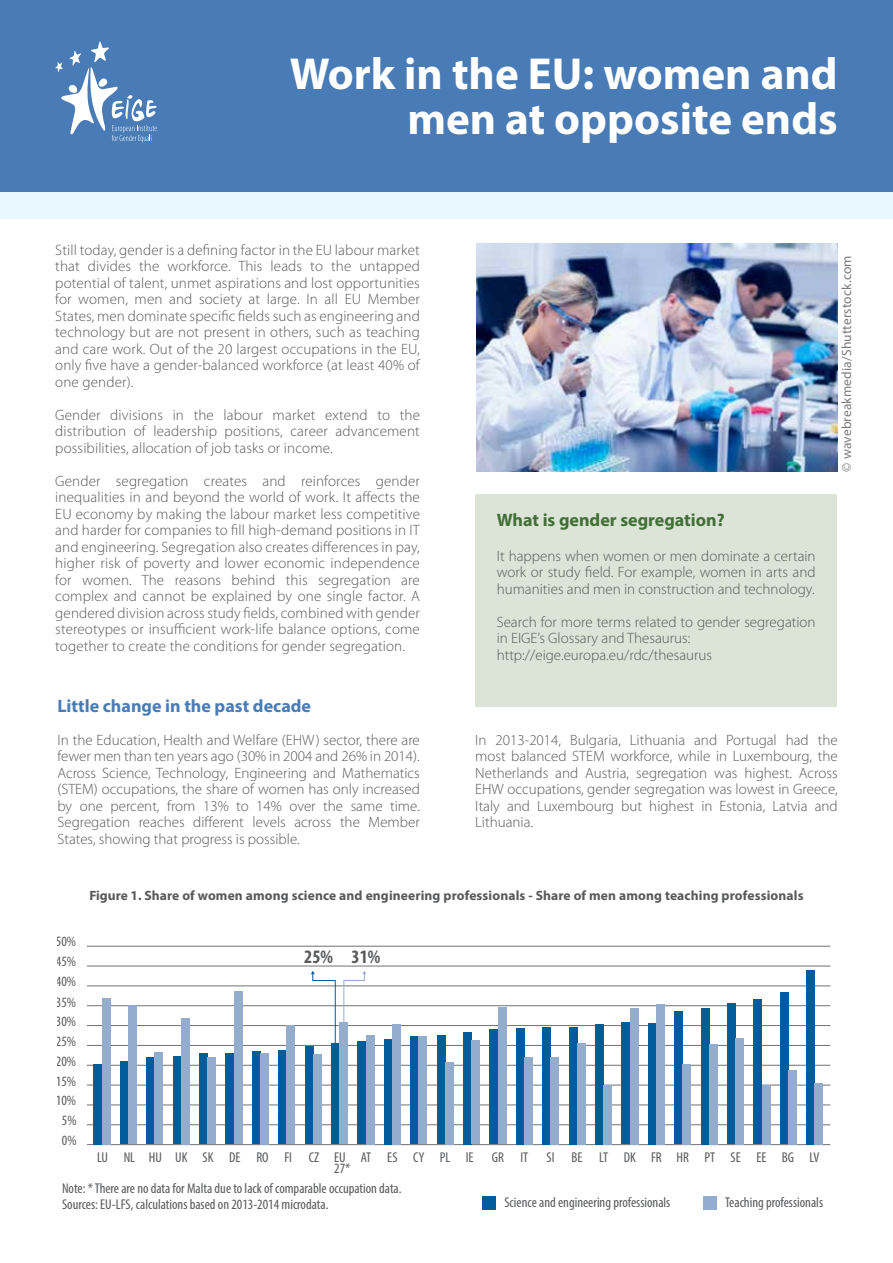
<style>
.page{position:relative;width:893px;height:1263px;background:#fff}
.page>*{position:absolute;margin:0;border:0;box-sizing:border-box;transform-origin:0 0}
.t1{font:700 45px/45px "Myriad Pro";color:#fff;text-align:right}
.t2{font:700 condensed 19.05px "Myriad Pro";color:#58595b}
.t3{font:700 18px "Myriad Pro";color:#497cb6}
.t4{font:700 18px "Myriad Pro";color:#417036}
.t5{font:300 15px/16.5px "Myriad Pro";color:#58595b;text-align:justify}
.t6{font:condensed 14.25px/20px "Myriad Pro";color:#58595b;text-align:center}
.t7{font:700 13.5px "Myriad Pro";letter-spacing:.01em;color:#58595b}
.t8{font:13.5px "Myriad Pro";letter-spacing:.01em;color:#7b7c7f}
</style>
<div class="page">
<div style="left:0;top:191px;width:893px;height:28px;background:#e9f7fe"></div>
<div style="left:0;top:0;width:893px;height:191px;background:#497cb6"></div>
<svg style="left:55px;top:42px;width:102px;height:101px"></svg>
<img style="left:476px;top:243px;width:362px;height:229px">
<div style="left:475px;top:494px;width:362px;height:213px;background:#dbe4d6"></div>
<hr style="left:87px;top:1144px;width:743px;height:1px;background:#717275">
<hr style="left:87px;top:1124px;width:743px;height:1px;background:#717275">
<hr style="left:87px;top:1105px;width:743px;height:1px;background:#717275">
<hr style="left:87px;top:1085px;width:743px;height:1px;background:#717275">
<hr style="left:87px;top:1065px;width:743px;height:1px;background:#717275">
<hr style="left:87px;top:1045px;width:743px;height:1px;background:#717275">
<hr style="left:87px;top:1025px;width:743px;height:1px;background:#717275">
<hr style="left:87px;top:1005px;width:743px;height:1px;background:#717275">
<hr style="left:87px;top:986px;width:743px;height:1px;background:#717275">
<hr style="left:87px;top:966px;width:743px;height:1px;background:#717275">
<hr style="left:87px;top:946px;width:743px;height:1px;background:#717275">
<div style="left:94px;top:1064px;width:8px;height:80px;background:#005c9b"></div>
<div style="left:102px;top:998px;width:8px;height:146px;background:#94acce"></div>
<div style="left:120px;top:1061px;width:8px;height:83px;background:#005c9b"></div>
<div style="left:128px;top:1006px;width:9px;height:138px;background:#94acce"></div>
<div style="left:147px;top:1057px;width:8px;height:87px;background:#005c9b"></div>
<div style="left:155px;top:1052px;width:8px;height:92px;background:#94acce"></div>
<div style="left:173px;top:1056px;width:8px;height:88px;background:#005c9b"></div>
<div style="left:181px;top:1018px;width:9px;height:126px;background:#94acce"></div>
<div style="left:226px;top:1054px;width:8px;height:90px;background:#005c9b"></div>
<div style="left:234px;top:991px;width:8px;height:153px;background:#94acce"></div>
<div style="left:199px;top:1054px;width:9px;height:90px;background:#005c9b"></div>
<div style="left:208px;top:1057px;width:8px;height:87px;background:#94acce"></div>
<div style="left:252px;top:1051px;width:8px;height:93px;background:#005c9b"></div>
<div style="left:260px;top:1053px;width:9px;height:91px;background:#94acce"></div>
<div style="left:305px;top:1046px;width:8px;height:98px;background:#005c9b"></div>
<div style="left:313px;top:1055px;width:8px;height:89px;background:#94acce"></div>
<div style="left:358px;top:1042px;width:8px;height:102px;background:#005c9b"></div>
<div style="left:366px;top:1035px;width:8px;height:109px;background:#94acce"></div>
<div style="left:384px;top:1039px;width:8px;height:105px;background:#005c9b"></div>
<div style="left:392px;top:1024px;width:9px;height:120px;background:#94acce"></div>
<div style="left:411px;top:1036px;width:8px;height:108px;background:#005c9b"></div>
<div style="left:419px;top:1036px;width:8px;height:108px;background:#94acce"></div>
<div style="left:437px;top:1035px;width:8px;height:109px;background:#005c9b"></div>
<div style="left:445px;top:1062px;width:8px;height:82px;background:#94acce"></div>
<div style="left:463px;top:1032px;width:9px;height:112px;background:#005c9b"></div>
<div style="left:472px;top:1041px;width:8px;height:103px;background:#94acce"></div>
<div style="left:490px;top:1029px;width:8px;height:115px;background:#005c9b"></div>
<div style="left:498px;top:1007px;width:8px;height:137px;background:#94acce"></div>
<div style="left:516px;top:1028px;width:8px;height:116px;background:#005c9b"></div>
<div style="left:524px;top:1057px;width:9px;height:87px;background:#94acce"></div>
<div style="left:542px;top:1027px;width:9px;height:117px;background:#005c9b"></div>
<div style="left:551px;top:1057px;width:8px;height:87px;background:#94acce"></div>
<div style="left:595px;top:1024px;width:9px;height:120px;background:#005c9b"></div>
<div style="left:604px;top:1085px;width:8px;height:59px;background:#94acce"></div>
<div style="left:622px;top:1022px;width:8px;height:122px;background:#005c9b"></div>
<div style="left:630px;top:1008px;width:8px;height:136px;background:#94acce"></div>
<div style="left:648px;top:1023px;width:8px;height:121px;background:#005c9b"></div>
<div style="left:656px;top:1004px;width:9px;height:140px;background:#94acce"></div>
<div style="left:674px;top:1011px;width:9px;height:133px;background:#005c9b"></div>
<div style="left:683px;top:1064px;width:8px;height:80px;background:#94acce"></div>
<div style="left:701px;top:1008px;width:8px;height:136px;background:#005c9b"></div>
<div style="left:709px;top:1044px;width:8px;height:100px;background:#94acce"></div>
<div style="left:727px;top:1003px;width:9px;height:141px;background:#005c9b"></div>
<div style="left:736px;top:1038px;width:8px;height:106px;background:#94acce"></div>
<div style="left:754px;top:999px;width:8px;height:145px;background:#005c9b"></div>
<div style="left:762px;top:1085px;width:8px;height:59px;background:#94acce"></div>
<div style="left:780px;top:992px;width:8px;height:152px;background:#005c9b"></div>
<div style="left:788px;top:1070px;width:8px;height:75px;background:#94acce"></div>
<div style="left:806px;top:970px;width:9px;height:174px;background:#005c9b"></div>
<div style="left:815px;top:1083px;width:8px;height:62px;background:#94acce"></div>
<div style="left:569px;top:1027px;width:8px;height:117px;background:#005c9b"></div>
<div style="left:577px;top:1043px;width:8px;height:101px;background:#94acce"></div>
<div style="left:331px;top:1043px;width:9px;height:101px;background:#005c9b"></div>
<div style="left:340px;top:1022px;width:8px;height:122px;background:#94acce"></div>
<div style="left:279px;top:1051px;width:8px;height:93px;background:#005c9b"></div>
<div style="left:287px;top:1025px;width:8px;height:119px;background:#94acce"></div>
<div style="left:482px;top:1196px;width:14px;height:13px;background:#005c9b"></div>
<div style="left:703px;top:1196px;width:13px;height:13px;background:#94acce"></div>
<svg style="left:311px;top:971px;width:25px;height:72px"></svg>
<svg style="left:343px;top:971px;width:23px;height:51px"></svg>
<h1 class="t1" style="left:290px;top:50px;width:549px">Work in the EU: women and men at opposite ends</h1>
<p class="t5" style="left:55px;top:242px;width:366px">Still today, gender is a defining factor in the EU labour market that divides the workforce. This leads to the untapped potential of talent, unmet aspirations and lost opportunities for women, men and society at large. In all EU Member States, men dominate specific fields such as engineering and technology but are not present in others, such as teaching and care work. Out of the 20 largest occupations in the EU, only five have a gender-balanced workforce (at least 40% of one gender).</p>
<p class="t5" style="left:55px;top:407px;width:366px">Gender divisions in the labour market extend to the distribution of leadership positions, career advancement possibilities, allocation of job tasks or income.</p>
<p class="t5" style="left:55px;top:473px;width:366px">Gender segregation creates and reinforces gender inequalities in and beyond the world of work. It affects the EU economy by making the labour market less competitive and harder for companies to fill high-demand positions in IT and engineering. Segregation also creates differences in pay, higher risk of poverty and lower economic independence for women. The reasons behind this segregation are complex and cannot be explained by one single factor. A gendered division across study fields, combined with gender stereotypes or insufficient work-life balance options, come together to create the conditions for gender segregation.</p>
<p class="t4" style="left:497px;top:509px;width:230px">What is gender segregation?</p>
<p class="t5" style="left:497px;top:548px;width:320px">It happens when women or men dominate a certain work or study field. For example, women in arts and humanities and men in construction and technology.</p>
<p class="t5" style="left:497px;top:614px;width:320px;text-align:left">Search for more terms related to gender segregation in EIGE’s Glossary and Thesaurus: http://eige.europa.eu/rdc/thesaurus</p>
<p class="t8" style="left:838px;top:472px;width:218px;rotate:-90deg">© wavebreakmedia/Shutterstock.com</p>
<p class="t3" style="left:57px;top:694px;width:255px">Little change in the past decade</p>
<p class="t5" style="left:57px;top:732px;width:364px">In the Education, Health and Welfare (EHW) sector, there are fewer men than ten years ago (30% in 2004 and 26% in 2014).<br>Across Science, Technology, Engineering and Mathematics (STEM) occupations, the share of women has only increased by one percent, from 13% to 14% over the same time.<br>Segregation reaches different levels across the Member States, showing that progress is possible.</p>
<p class="t5" style="left:475px;top:732px;width:364px">In 2013-2014, Bulgaria, Lithuania and Portugal had the most balanced STEM workforce, while in Luxembourg, the Netherlands and Austria, segregation was highest. Across EHW occupations, gender segregation was lowest in Greece, Italy and Luxembourg but highest in Estonia, Latvia and Lithuania.</p>
<p class="t6" style="left:56px;top:931px;width:22px">50%<br>45%<br>40%<br>35%<br>30%<br>25%<br>20%<br>15%<br>10%<br>5%<br>0%</p>
<p class="t7" style="left:89px;top:886px;width:716px">Figure 1. Share of women among science and engineering professionals - Share of men among teaching professionals</p>
<p class="t2" style="left:304px;top:945px;width:78px">25% 31%</p>
<p class="t6" style="left:97px;top:1147px;width:378px">LU NL HU UK SK DE RO FI CZ EU AT ES CY PL IE</p>
<p class="t6" style="left:492px;top:1147px;width:38px">GR IT</p>
<p class="t6" style="left:547px;top:1147px;width:275px">SI BE LT DK FR HR PT SE EE BG LV</p>
<p class="t6" style="left:62px;top:1158px;width:341px;text-align:left;text-indent:272px">27*<br>Note: * There are no data for Malta due to lack of comparable occupation data.</p>
<p class="t6" style="left:62px;top:1194px;width:268px">Sources: EU-LFS, calculations based on 2013-2014 microdata.</p>
<p class="t6" style="left:504px;top:1192px;width:167px">Science and engineering professionals</p>
<p class="t6" style="left:725px;top:1192px;width:100px">Teaching professionals</p>
</div>
